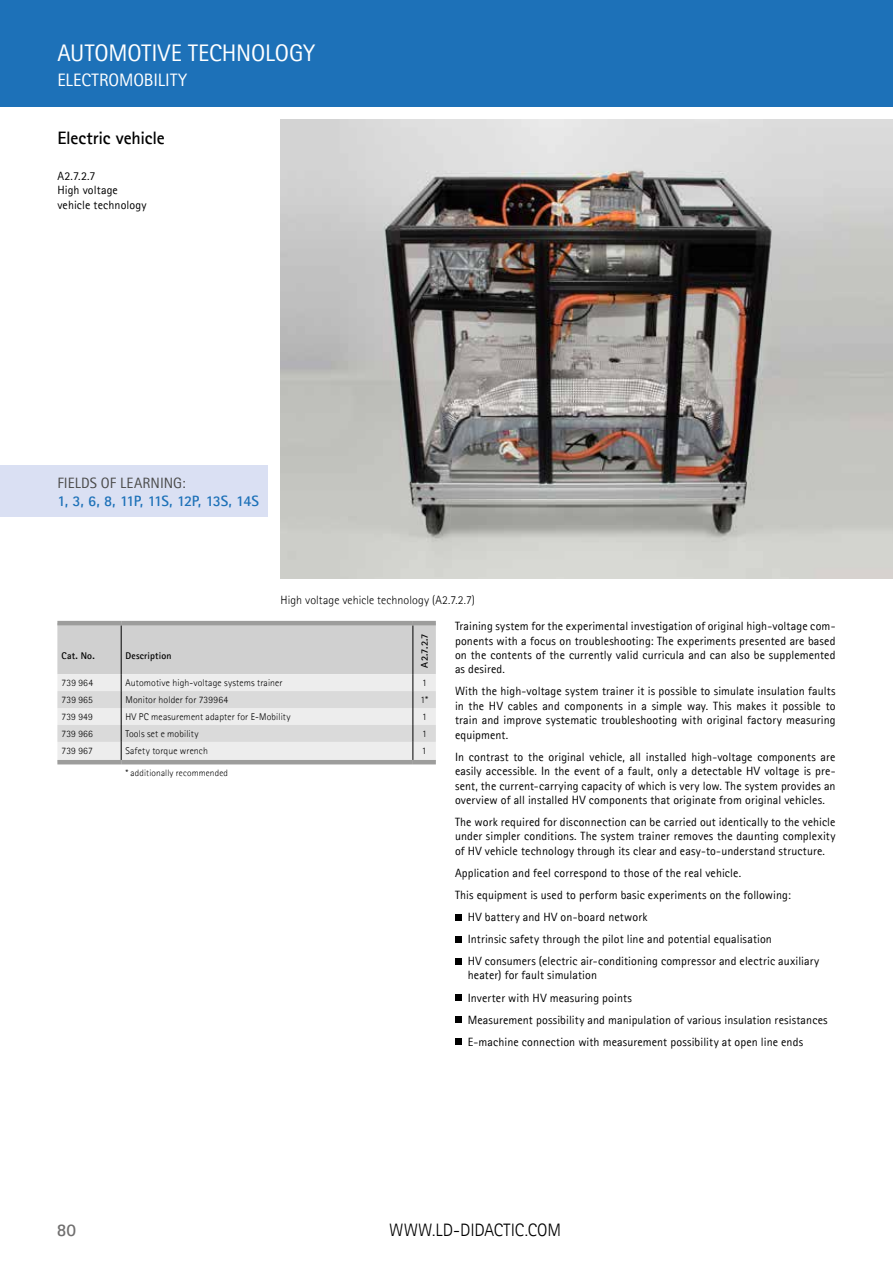
<style>
.page{position:relative;width:893px;height:1263px;background:#fff}
.page>*{position:absolute;margin:0;border:0;box-sizing:border-box;transform-origin:0 0}
.t1{font:24px "Agfa Rotis Sans Serif";letter-spacing:-.005em;color:#fff}
.t2{font:300 18px "Agfa Rotis Sans Serif";color:#000}
.t3{font:700 18px "Agfa Rotis Sans Serif";letter-spacing:-.015em;color:#000}
.t4{font:18px "Agfa Rotis Sans Serif";letter-spacing:-.005em;color:#fff}
.t5{font:700 18px "Agfa Rotis Sans Serif";color:#706f6f}
.t6{font:700 15px "Agfa Rotis Sans Serif";letter-spacing:-.055em;color:#1d71b8}
.t7{font:15px "Agfa Rotis Sans Serif";letter-spacing:.005em;color:#4a4a49}
.t8{font:12px/14.4px "Agfa Rotis Sans Serif";letter-spacing:.01em;color:#000;text-align:justify}
.t9{font:300 12px "Agfa Rotis Sans Serif";letter-spacing:.01em;color:#000}
.t10{font:300 9.75px "Agfa Rotis Sans Serif";letter-spacing:.015em;color:#000}
.t11{font:700 9.75px "Agfa Rotis Sans Serif";letter-spacing:.02em;color:#000}
.t12{font:300 9.3px "Agfa Rotis Sans Serif";letter-spacing:.02em;color:#000}
</style>
<div class="page">
<div style="left:0;top:0;width:893px;height:106px;background:#1d71b8"></div>
<svg style="left:455px;top:914px;width:6px;height:6px"></svg>
<svg style="left:455px;top:936px;width:6px;height:6px"></svg>
<svg style="left:455px;top:958px;width:6px;height:6px"></svg>
<div style="left:455px;top:994px;width:6px;height:7px;background:#000"></div>
<div style="left:455px;top:1016px;width:6px;height:7px;background:#000"></div>
<div style="left:455px;top:1038px;width:6px;height:7px;background:#000"></div>
<svg style="left:57px;top:625px;width:379px;height:135px;background:#dcdcdc"></svg>
<hr style="left:57px;top:760px;width:64px;height:4px;background:#9d9d9c">
<hr style="left:121px;top:760px;width:292px;height:4px;background:#9d9d9c">
<hr style="left:413px;top:760px;width:23px;height:4px;background:#9d9d9c">
<hr style="left:57px;top:621px;width:64px;height:4px;background:#9d9d9c">
<hr style="left:121px;top:621px;width:292px;height:4px;background:#9d9d9c">
<hr style="left:413px;top:621px;width:23px;height:4px;background:#9d9d9c">
<img style="left:281px;top:119px;width:612px;height:459px">
<div style="left:0;top:465px;width:268px;height:51px;background:#dae0f3"></div>
<h1 class="t1" style="left:57px;top:39px;width:259px">AUTOMOTIVE TECHNOLOGY</h1>
<h2 class="t4" style="left:57px;top:69px;width:131px">ELECTROMOBILITY</h2>
<h2 class="t3" style="left:57px;top:127px;width:109px">Electric vehicle</h2>
<p class="t8" style="left:57px;top:169px;width:91px;text-align:left">A2.7.2.7<br>High voltage vehicle technology</p>
<p class="t7" style="left:57px;top:474px;width:130px">FIELDS OF LEARNING:</p>
<p class="t6" style="left:57px;top:491px;width:203px">1, 3, 6, 8, 11P, 11S, 12P, 13S, 14S</p>
<p class="t9" style="left:281px;top:593px;width:196px">High voltage vehicle technology (A2.7.2.7)</p>
<p class="t11" style="left:62px;top:650px;width:35px">Cat. No.</p>
<p class="t11" style="left:125px;top:650px;width:48px">Description</p>
<p class="t11" style="left:418px;top:668px;width:36px;rotate:-90deg">A2.7.2.7</p>
<p class="t10" style="left:62px;top:677px;width:33px">739 964</p>
<p class="t10" style="left:125px;top:677px;width:159px">Automotive high-voltage systems trainer</p>
<p class="t10" style="left:422px;top:677px;width:6px">1</p>
<p class="t10" style="left:62px;top:694px;width:33px">739 965</p>
<p class="t10" style="left:125px;top:694px;width:104px">Monitor holder for 739964</p>
<p class="t10" style="left:420px;top:694px;width:9px">1*</p>
<p class="t10" style="left:62px;top:711px;width:33px">739 949</p>
<p class="t10" style="left:125px;top:711px;width:167px">HV PC measurement adapter for E-Mobility</p>
<p class="t10" style="left:422px;top:711px;width:6px">1</p>
<p class="t10" style="left:62px;top:728px;width:33px">739 966</p>
<p class="t10" style="left:125px;top:728px;width:75px">Tools set e mobility</p>
<p class="t10" style="left:422px;top:728px;width:6px">1</p>
<p class="t10" style="left:62px;top:745px;width:33px">739 967</p>
<p class="t10" style="left:125px;top:745px;width:84px">Safety torque wrench</p>
<p class="t10" style="left:422px;top:745px;width:6px">1</p>
<p class="t12" style="left:125px;top:767px;width:104px">* additionally recommended</p>
<p class="t8" style="left:455px;top:619px;width:382px">Training system for the experimental investigation of original high-voltage com&shy;ponents with a focus on troubleshooting: The experiments presented are based on the contents of the currently valid curricula and can also be supplemented as desired.</p>
<p class="t8" style="left:455px;top:684px;width:382px">With the high-voltage system trainer it is possible to simulate insulation faults in the HV cables and components in a simple way. This makes it possible to train and improve systematic troubleshooting with original factory measuring equipment.</p>
<p class="t8" style="left:455px;top:749px;width:382px">In contrast to the original vehicle, all installed high-voltage components are easily accessible. In the event of a fault, only a detectable HV voltage is pre&shy;sent, the current-carrying capacity of which is very low. The system provides an overview of all installed HV components that originate from original vehicles.</p>
<p class="t8" style="left:455px;top:815px;width:382px">The work required for disconnection can be carried out identically to the vehicle under simpler conditions. The system trainer removes the daunting complexity of HV vehicle technology through its clear and easy-to-understand structure.</p>
<p class="t8" style="left:455px;top:865px;width:288px">Application and feel correspond to those of the real vehicle.</p>
<p class="t8" style="left:455px;top:887px;width:337px">This equipment is used to perform basic experiments on the following:</p>
<p class="t8" style="left:468px;top:909px;width:181px">HV battery and HV on-board network</p>
<p class="t8" style="left:468px;top:932px;width:306px">Intrinsic safety through the pilot line and potential equalisation</p>
<p class="t8" style="left:468px;top:954px;width:353px">HV consumers (electric air-conditioning compressor and electric auxiliary</p>
<p class="t8" style="left:468px;top:964px;width:361px;line-height:22px;text-align:left">heater) for fault simulation<br>Inverter with HV measuring points<br>Measurement possibility and manipulation of various insulation resistances E-machine connection with measurement possibility at open line ends</p>
<h2 class="t5" style="left:57px;top:1218px;width:21px">80</h2>
<h2 class="t2" style="left:389px;top:1220px;width:173px">WWW.LD-DIDACTIC.COM</h2>
</div>
